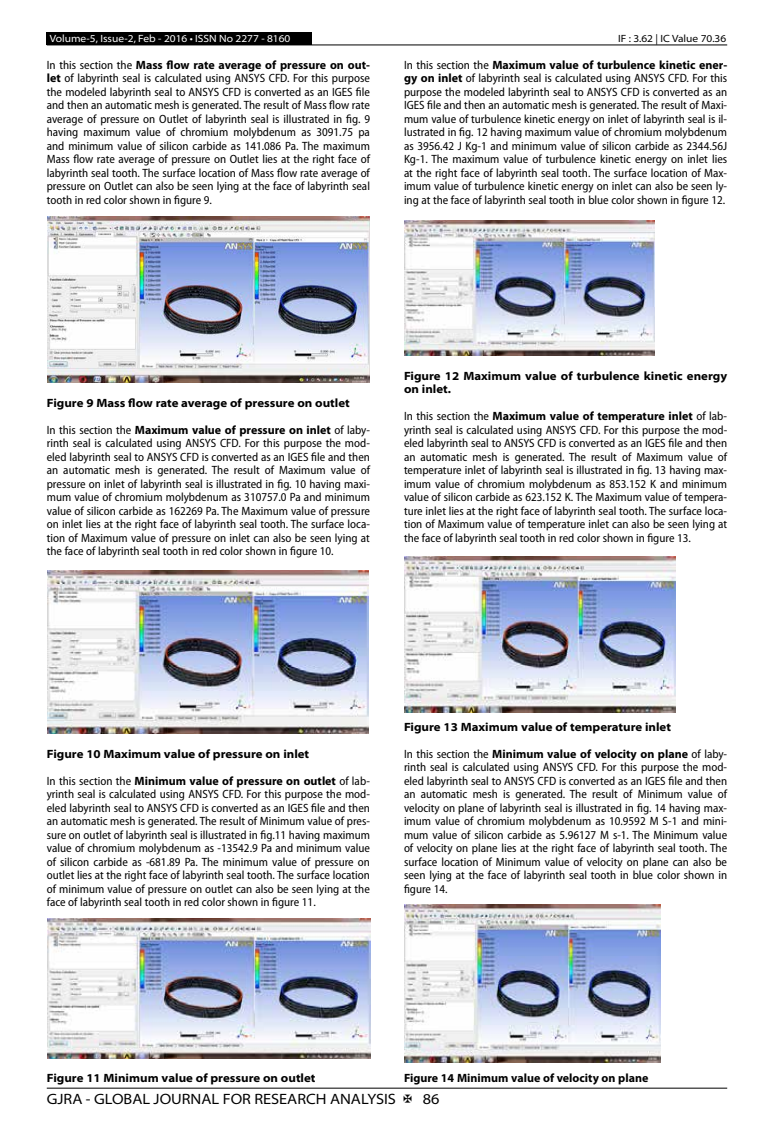
<style>
.page{position:relative;width:774px;height:1136px;background:#fff}
.page>*{position:absolute;margin:0;border:0;box-sizing:border-box;transform-origin:0 0}
.t1{font:semi-expanded 15px "Myriad Pro";color:#000}
.t2{font:semi-condensed 12px/13.5px "Myriad Pro";color:#000;text-align:justify}
.t3{font:700 semi-expanded 12px/13.5px "Myriad Pro";color:#000}
.t4{font:700 12px "Myriad Pro";color:#000}
.t5{font:semi-expanded 10.5px "Myriad Pro";color:#fff}
.t6{font:semi-expanded 10.5px "Myriad Pro";color:#000}
.s1{font-weight:700;font-stretch:normal}
</style>
<div class="page">
<hr style="left:47px;top:1087px;width:680px;height:1px;background:#000">
<div style="left:47px;top:32px;width:265px;height:13px;background:#000"></div>
<hr style="left:47px;top:45px;width:680px;height:1px;background:#000">
<img style="left:47px;top:216px;width:322px;height:166px">
<img style="left:47px;top:570px;width:321px;height:163px">
<img style="left:47px;top:918px;width:323px;height:139px">
<img style="left:404px;top:220px;width:250px;height:135px">
<img style="left:404px;top:556px;width:272px;height:156px">
<img style="left:404px;top:904px;width:257px;height:158px">
<p class="t5" style="left:50px;top:32px;width:242px">Volume-5, Issue-2, Feb - 2016 • ISSN No 2277 - 8160</p>
<p class="t6" style="left:618px;top:32px;width:110px">IF : 3.62 | IC Value 70.36</p>
<p class="t2" style="left:47px;top:58px;width:325px">In this section the <span class="s1">Mass flow rate average of pressure on out&shy;let</span> of labyrinth seal is calculated using ANSYS CFD. For this purpose the modeled labyrinth seal to ANSYS CFD is converted as an IGES file and then an automatic mesh is generated. The result of Mass flow rate average of pressure on Outlet of labyrinth seal is illustrated in fig. 9 having maximum value of chromium molybdenum as 3091.75 pa and minimum value of silicon carbide as 141.086 Pa. The maximum Mass flow rate average of pressure on Outlet lies at the right face of labyrinth seal tooth. The surface location of Mass flow rate average of pressure on Outlet can also be seen lying at the face of labyrinth seal tooth in red color shown in figure 9.</p>
<p class="t2" style="left:404px;top:58px;width:325px">In this section the <span class="s1">Maximum value of turbulence kinetic ener&shy;gy on inlet</span> of labyrinth seal is calculated using ANSYS CFD. For this purpose the modeled labyrinth seal to ANSYS CFD is converted as an IGES file and then an automatic mesh is generated. The result of Maxi&shy;mum value of turbulence kinetic energy on inlet of labyrinth seal is il&shy;lustrated in fig. 12 having maximum value of chromium molybdenum as 3956.42 J Kg-1 and minimum value of silicon carbide as 2344.56J Kg-1. The maximum value of turbulence kinetic energy on inlet lies at the right face of labyrinth seal tooth. The surface location of Max&shy;imum value of turbulence kinetic energy on inlet can also be seen ly&shy;ing at the face of labyrinth seal tooth in blue color shown in figure 12.</p>
<p class="t3" style="left:47px;top:396px;width:304px">Figure 9 Mass flow rate average of pressure on outlet</p>
<p class="t2" style="left:47px;top:423px;width:325px">In this section the <span class="s1">Maximum value of pressure on inlet</span> of laby&shy;rinth seal is calculated using ANSYS CFD. For this purpose the mod&shy;eled labyrinth seal to ANSYS CFD is converted as an IGES file and then an automatic mesh is generated. The result of Maximum value of pressure on inlet of labyrinth seal is illustrated in fig. 10 having maxi&shy;mum value of chromium molybdenum as 310757.0 Pa and minimum value of silicon carbide as 162269 Pa. The Maximum value of pressure on inlet lies at the right face of labyrinth seal tooth. The surface loca&shy;tion of Maximum value of pressure on inlet can also be seen lying at the face of labyrinth seal tooth in red color shown in figure 10.</p>
<p class="t3" style="left:404px;top:369px;width:325px">Figure 12 Maximum value of turbulence kinetic energy on inlet.</p>
<p class="t2" style="left:404px;top:409px;width:325px">In this section the <span class="s1">Maximum value of temperature inlet</span> of lab&shy;yrinth seal is calculated using ANSYS CFD. For this purpose the mod&shy;eled labyrinth seal to ANSYS CFD is converted as an IGES file and then an automatic mesh is generated. The result of Maximum value of temperature inlet of labyrinth seal is illustrated in fig. 13 having max&shy;imum value of chromium molybdenum as 853.152 K and minimum value of silicon carbide as 623.152 K. The Maximum value of tempera&shy;ture inlet lies at the right face of labyrinth seal tooth. The surface loca&shy;tion of Maximum value of temperature inlet can also be seen lying at the face of labyrinth seal tooth in red color shown in figure 13.</p>
<p class="t3" style="left:47px;top:747px;width:264px">Figure 10 Maximum value of pressure on inlet</p>
<p class="t2" style="left:47px;top:774px;width:325px">In this section the <span class="s1">Minimum value of pressure on outlet</span> of lab&shy;yrinth seal is calculated using ANSYS CFD. For this purpose the mod&shy;eled labyrinth seal to ANSYS CFD is converted as an IGES file and then an automatic mesh is generated. The result of Minimum value of pres&shy;sure on outlet of labyrinth seal is illustrated in fig.11 having maximum value of chromium molybdenum as -13542.9 Pa and minimum value of silicon carbide as -681.89 Pa. The minimum value of pressure on outlet lies at the right face of labyrinth seal tooth. The surface location of minimum value of pressure on outlet can also be seen lying at the face of labyrinth seal tooth in red color shown in figure 11.</p>
<p class="t3" style="left:404px;top:720px;width:268px">Figure 13 Maximum value of temperature inlet</p>
<p class="t2" style="left:404px;top:747px;width:325px">In this section the <span class="s1">Minimum value of velocity on plane</span> of laby&shy;rinth seal is calculated using ANSYS CFD. For this purpose the mod&shy;eled labyrinth seal to ANSYS CFD is converted as an IGES file and then an automatic mesh is generated. The result of Minimum value of velocity on plane of labyrinth seal is illustrated in fig. 14 having max&shy;imum value of chromium molybdenum as 10.9592 M S-1 and mini&shy;mum value of silicon carbide as 5.96127 M s-1. The Minimum value of velocity on plane lies at the right face of labyrinth seal tooth. The surface location of Minimum value of velocity on plane can also be seen lying at the face of labyrinth seal tooth in blue color shown in figure 14.</p>
<p class="t3" style="left:47px;top:1071px;width:270px">Figure 11 Minimum value of pressure on outlet</p>
<p class="t4" style="left:404px;top:1071px;width:246px">Figure 14 Minimum value of velocity on plane</p>
<p class="t1" style="left:47px;top:1090px;width:351px">GJRA - GLOBAL JOURNAL FOR RESEARCH ANALYSIS</p>
<p class="t1" style="left:423px;top:1090px;width:18px">86</p>
</div>
